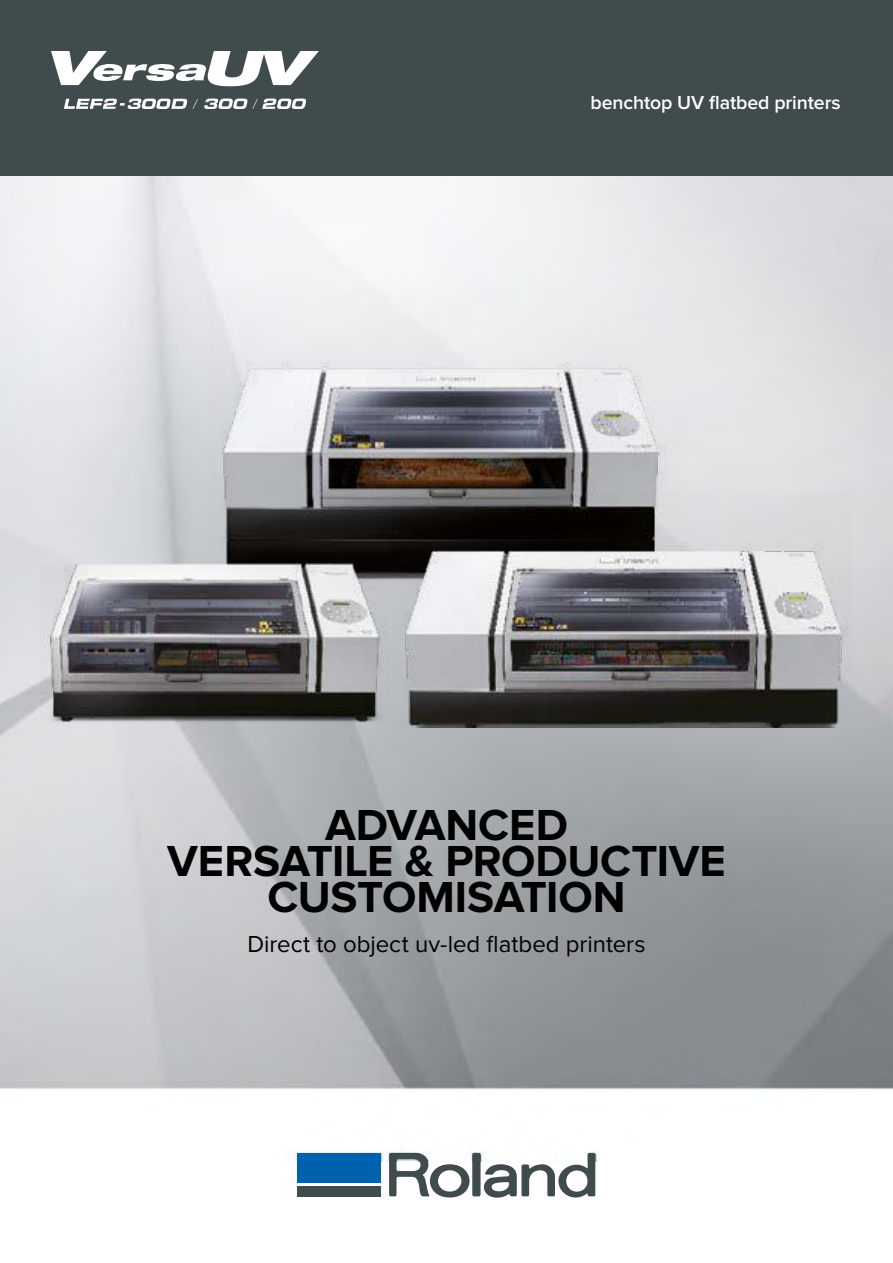
<style>
.page{position:relative;width:893px;height:1263px;background:#fff}
.page>*{position:absolute;margin:0;border:0;box-sizing:border-box;transform-origin:0 0}
.t1{font:700 45px/36px "Proxima Nova";letter-spacing:-.005em;color:#000;text-align:center}
.t2{font:24px "Proxima Nova";color:#000}
.t3{font:600 19.5px "Proxima Nova";letter-spacing:-.005em;color:#fff}
</style>
<div class="page">
<img style="left:0;top:176px;width:893px;height:986px">
<img style="left:211px;top:291px;width:471px;height:307px">
<img style="left:41px;top:563px;width:348px;height:159px">
<img style="left:392px;top:493px;width:460px;height:234px">
<div style="left:0;top:0;width:893px;height:176px;background:#3f4b4d"></div>
<div style="left:298px;top:1186px;width:83px;height:10px;background:#3f4b4d"></div>
<div style="left:298px;top:1153px;width:83px;height:29px;background:#0062ae"></div>
<div style="left:472px;top:1153px;width:9px;height:43px;background:#3f4b4d;border-radius:2px"></div>
<svg style="left:484px;top:1153px;width:111px;height:45px"></svg>
<svg style="left:389px;top:1153px;width:81px;height:44px"></svg>
<svg style="left:51px;top:51px;width:268px;height:35px"></svg>
<svg style="left:204px;top:99px;width:102px;height:10px"></svg>
<svg style="left:64px;top:99px;width:134px;height:10px"></svg>
<p class="t3" style="left:590px;top:91px;width:252px">benchtop UV flatbed printers</p>
<p class="t1" style="left:167px;top:808px;width:560px">ADVANCED<br>VERSATILE &amp; PRODUCTIVE<br>CUSTOMISATION</p>
<p class="t2" style="left:247px;top:931px;width:400px">Direct to object uv-led flatbed printers</p>
</div>
